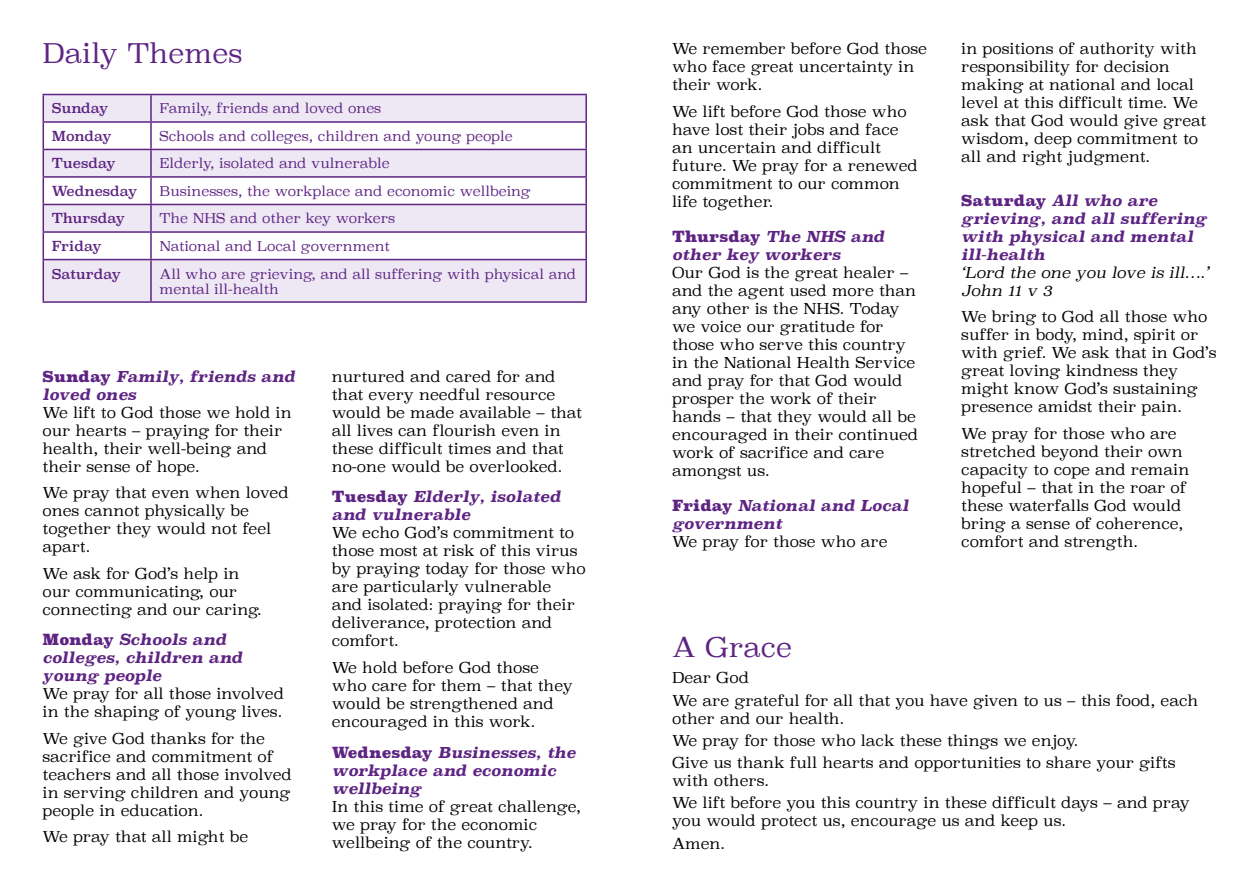
<style>
.page{position:relative;width:1259px;height:893px;background:#fff}
.page>*{position:absolute;margin:0;border:0;box-sizing:border-box;transform-origin:0 0}
.t1{font:300 27px "Superclarendon";color:#5e2483}
.t2{font:300 15px/18px "Superclarendon";color:#000}
.t3{font:italic 700 15px/18px "Superclarendon";color:#5e2483}
.t4{font:italic 300 15px/18px "Superclarendon";color:#000}
.t5{font:300 13.5px/15px "Superclarendon";color:#5e2483}
.t6{font:13.5px "Superclarendon";color:#5e2483}
.s1{font-weight:900;font-style:normal}
</style>
<div class="page">
<svg style="left:44px;top:95px;width:541px;height:206px;fill:#ede8f4"></svg>
<hr style="left:43px;top:94px;width:108px;height:1px;background:#5e2483">
<hr style="left:151px;top:94px;width:436px;height:1px;background:#5e2483">
<hr style="left:150px;top:95px;width:2px;height:26px;background:#5e2483">
<hr style="left:585px;top:95px;width:2px;height:26px;background:#5e2483">
<hr style="left:43px;top:121px;width:108px;height:2px;background:#5e2483">
<hr style="left:151px;top:121px;width:436px;height:2px;background:#5e2483">
<hr style="left:150px;top:123px;width:2px;height:26px;background:#5e2483">
<hr style="left:585px;top:123px;width:2px;height:26px;background:#5e2483">
<hr style="left:150px;top:178px;width:2px;height:26px;background:#5e2483">
<hr style="left:585px;top:178px;width:2px;height:26px;background:#5e2483">
<hr style="left:150px;top:233px;width:2px;height:26px;background:#5e2483">
<hr style="left:585px;top:233px;width:2px;height:26px;background:#5e2483">
<hr style="left:43px;top:149px;width:108px;height:1px;background:#5e2483">
<hr style="left:43px;top:176px;width:108px;height:2px;background:#5e2483">
<hr style="left:151px;top:149px;width:436px;height:1px;background:#5e2483">
<hr style="left:150px;top:150px;width:2px;height:26px;background:#5e2483">
<hr style="left:585px;top:150px;width:2px;height:26px;background:#5e2483">
<hr style="left:151px;top:176px;width:436px;height:2px;background:#5e2483">
<hr style="left:151px;top:204px;width:436px;height:1px;background:#5e2483">
<hr style="left:585px;top:205px;width:2px;height:26px;background:#5e2483">
<hr style="left:151px;top:231px;width:436px;height:2px;background:#5e2483">
<svg style="left:43px;top:95px;width:1px;height:164px"></svg>
<hr style="left:43px;top:204px;width:108px;height:1px;background:#5e2483">
<hr style="left:150px;top:205px;width:2px;height:26px;background:#5e2483">
<hr style="left:43px;top:231px;width:108px;height:2px;background:#5e2483">
<hr style="left:43px;top:260px;width:1px;height:41px;background:#5e2483">
<hr style="left:43px;top:259px;width:108px;height:1px;background:#5e2483">
<hr style="left:43px;top:301px;width:108px;height:2px;background:#5e2483">
<hr style="left:150px;top:260px;width:2px;height:41px;background:#5e2483">
<hr style="left:151px;top:259px;width:436px;height:1px;background:#5e2483">
<hr style="left:585px;top:260px;width:2px;height:41px;background:#5e2483">
<hr style="left:151px;top:301px;width:436px;height:2px;background:#5e2483">
<h1 class="t1" style="left:43px;top:36px;width:201px">Daily Themes</h1>
<p class="t6" style="left:52px;top:99px;width:58px">Sunday</p>
<p class="t5" style="left:159px;top:102px;width:223px">Family, friends and loved ones</p>
<p class="t6" style="left:52px;top:127px;width:61px">Monday</p>
<p class="t5" style="left:159px;top:130px;width:355px">Schools and colleges, children and young people</p>
<p class="t6" style="left:52px;top:154px;width:65px">Tuesday</p>
<p class="t5" style="left:159px;top:157px;width:232px">Elderly, isolated and vulnerable</p>
<p class="t6" style="left:52px;top:182px;width:87px">Wednesday</p>
<p class="t5" style="left:159px;top:185px;width:373px">Businesses, the workplace and economic wellbeing</p>
<p class="t6" style="left:52px;top:209px;width:75px">Thursday</p>
<p class="t5" style="left:159px;top:212px;width:237px">The NHS and other key workers</p>
<p class="t6" style="left:52px;top:237px;width:51px">Friday</p>
<p class="t5" style="left:159px;top:240px;width:232px">National and Local government</p>
<p class="t6" style="left:52px;top:264px;width:71px">Saturday</p>
<p class="t5" style="left:159px;top:267px;width:418px">All who are grieving, and all suffering with physical and mental ill-health</p>
<p class="t3" style="left:43px;top:367px;width:254px"><span class="s1">Sunday</span> Family, friends and loved ones</p>
<p class="t2" style="left:43px;top:404px;width:251px">We lift to God those we hold in our hearts – praying for their health, their well-being and their sense of hope.</p>
<p class="t2" style="left:43px;top:485px;width:248px">We pray that even when loved ones cannot physically be together they would not feel apart.</p>
<p class="t2" style="left:43px;top:565px;width:221px">We ask for God’s help in our communicating, our connecting and our caring.</p>
<p class="t3" style="left:43px;top:631px;width:202px"><span class="s1">Monday</span> Schools and colleges, children and young people</p>
<p class="t2" style="left:43px;top:686px;width:243px">We pray for all those involved in the shaping of young lives.</p>
<p class="t2" style="left:43px;top:731px;width:251px">We give God thanks for the sacrifice and commitment of teachers and all those involved in serving children and young people in education.</p>
<p class="t2" style="left:43px;top:829px;width:207px">We pray that all might be</p>
<p class="t2" style="left:332px;top:368px;width:252px">nurtured and cared for and that every needful resource would be made available – that all lives can flourish even in these difficult times and that no-one would be overlooked.</p>
<p class="t3" style="left:332px;top:488px;width:230px"><span class="s1">Tuesday</span> Elderly, isolated and vulnerable</p>
<p class="t2" style="left:332px;top:525px;width:255px">We echo God’s commitment to those most at risk of this virus by praying today for those who are particularly vulnerable and isolated: praying for their deliverance, protection and comfort.</p>
<p class="t2" style="left:332px;top:660px;width:243px">We hold before God those who care for them – that they would be strengthened and encouraged in this work.</p>
<p class="t3" style="left:332px;top:743px;width:245px"><span class="s1">Wednesday</span> Businesses, the workplace and economic wellbeing</p>
<p class="t2" style="left:332px;top:798px;width:251px">In this time of great challenge, we pray for the economic wellbeing of the country.</p>
<p class="t2" style="left:672px;top:41px;width:256px">We remember before God those who face great uncertainty in their work.</p>
<p class="t2" style="left:672px;top:103px;width:247px">We lift before God those who have lost their jobs and face an uncertain and difficult future. We pray for a renewed commitment to our common life together.</p>
<p class="t3" style="left:672px;top:227px;width:214px"><span class="s1">Thursday</span> The NHS and other key workers</p>
<p class="t2" style="left:672px;top:265px;width:248px">Our God is the great healer – and the agent used more than any other is the NHS. Today we voice our gratitude for those who serve this country in the National Health Service and pray for that God would prosper the work of their hands – that they would all be encouraged in their continued work of sacrifice and care amongst us.</p>
<p class="t3" style="left:672px;top:496px;width:238px"><span class="s1">Friday</span> National and Local government</p>
<p class="t2" style="left:672px;top:534px;width:217px">We pray for those who are</p>
<p class="t2" style="left:961px;top:41px;width:246px">in positions of authority with responsibility for decision making at national and local level at this difficult time. We ask that God would give great wisdom, deep commitment to all and right judgment.</p>
<p class="t3" style="left:961px;top:191px;width:247px"><span class="s1">Saturday</span> All who are grieving, and all suffering with physical and mental ill-health</p>
<p class="t4" style="left:961px;top:263px;width:249px">‘Lord the one you love is ill….’<br>John 11 v 3</p>
<p class="t2" style="left:961px;top:309px;width:257px">We bring to God all those who suffer in body, mind, spirit or with grief. We ask that in God’s great loving kindness they might know God’s sustaining presence amidst their pain.</p>
<p class="t2" style="left:961px;top:426px;width:229px">We pray for those who are stretched beyond their own capacity to cope and remain hopeful – that in the roar of these waterfalls God would bring a sense of coherence, comfort and strength.</p>
<h1 class="t1" style="left:672px;top:629px;width:121px">A Grace</h1>
<p class="t2" style="left:672px;top:668px;width:528px;line-height:22.2px">Dear God<br>We are grateful for all that you have given to us – this food, each</p>
<p class="t2" style="left:672px;top:708px;width:505px;line-height:22.2px">other and our health.<br>We pray for those who lack these things we enjoy.<br>Give us thank full hearts and opportunities to share your gifts</p>
<p class="t2" style="left:672px;top:771px;width:519px;line-height:22.2px">with others.<br>We lift before you this country in these difficult days – and pray</p>
<p class="t2" style="left:672px;top:811px;width:395px;line-height:22.2px">you would protect us, encourage us and keep us.<br>Amen.</p>
</div>
